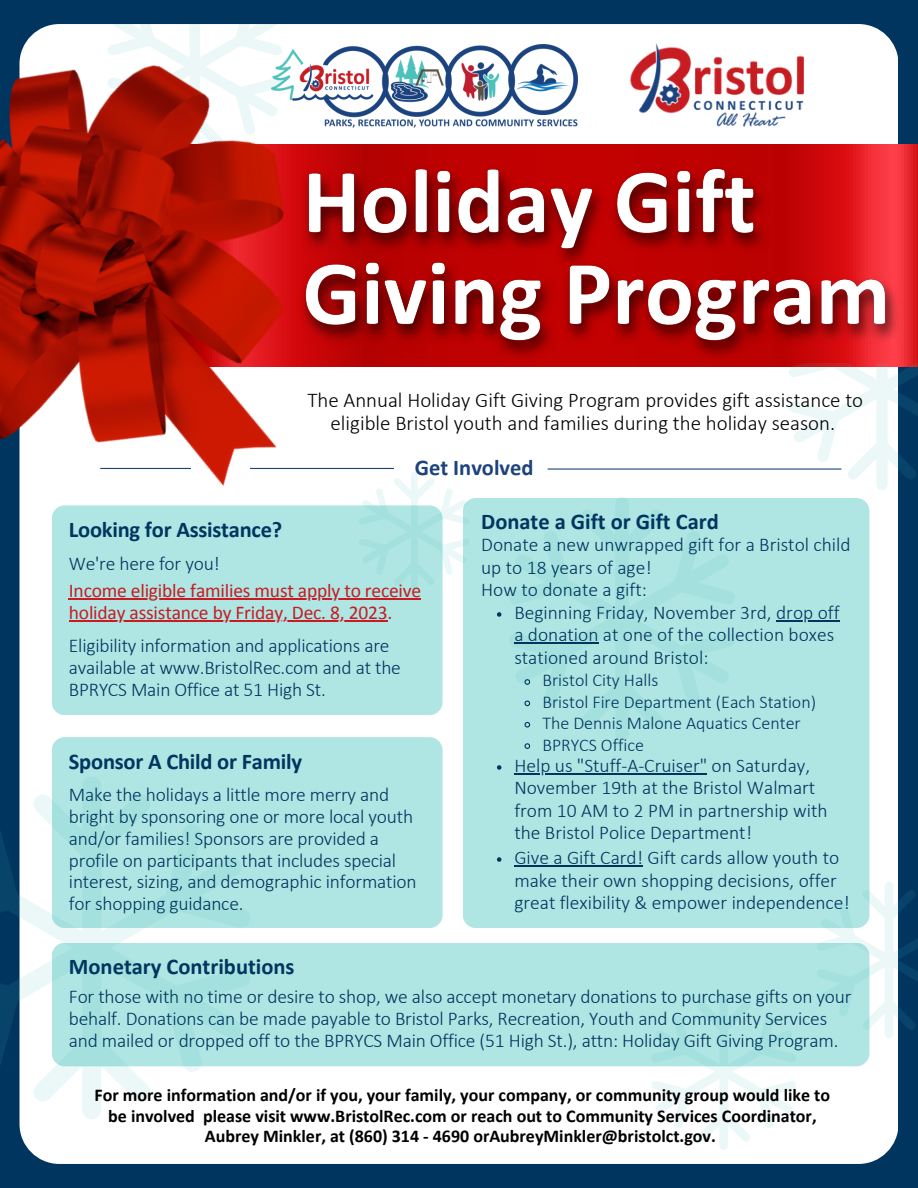
<style>
.page{position:relative;width:918px;height:1188px;background:#00355f}
.page>*{position:absolute;margin:0;border:0;box-sizing:border-box;transform-origin:0 0}
.t1{font:700 22.5px "Calibri";color:#00355f}
.t2{font:700 22.5px "Calibri";color:#1d427d}
.t3{font:300 21px/23.7px "Calibri";color:#000;text-align:center}
.t4{font:300 19.5px/22.5px "Calibri";letter-spacing:-.01em;color:#00355f}
.t5{font:19.5px/22.2px "Calibri";letter-spacing:-.01em;color:#c61c22}
.t6{font:700 18px/20.2px "Calibri";color:#000;text-align:center}
.t7{font:300 18px "Calibri";color:#00355f}
</style>
<div class="page">
<div style="left:20px;top:24px;width:878px;height:1140px;background:#fff;border-radius:40px"></div>
<div style="left:52px;top:505px;width:391px;height:210px;background:#afe5e2;border-radius:13px"></div>
<svg style="left:33px;top:794px;width:117px;height:325px"></svg>
<svg style="left:0;top:822px;width:252px;height:252px"></svg>
<svg style="left:412px;top:472px;width:58px;height:119px"></svg>
<img style="left:412px;top:45px;width:165px;height:83px">
<svg style="left:789px;top:363px;width:129px;height:127px"></svg>
<svg style="left:412px;top:145px;width:506px;height:107px;background:#c90a0b"></svg>
<svg style="left:650px;top:1066px;width:147px;height:84px"></svg>
<svg style="left:819px;top:882px;width:99px;height:156px"></svg>
<div style="left:52px;top:737px;width:391px;height:191px;background:#afe5e2;border-radius:13px"></div>
<img style="left:412px;top:159px;width:496px;height:208px">
<hr style="left:69px;top:598px;width:352px;height:2px;background:#c61c22">
<hr style="left:69px;top:620px;width:319px;height:2px;background:#c61c22">
<hr style="left:548px;top:468px;width:293px;height:2px;background:#1d427d">
<img style="left:0;top:24px;width:412px;height:584px">
<div style="left:52px;top:943px;width:817px;height:123px;background:#afe5e2;border-radius:13px"></div>
<img style="left:630px;top:43px;width:174px;height:84px">
<div style="left:463px;top:498px;width:406px;height:430px;background:#afe5e2;border-radius:13px"></div>
<svg style="left:497px;top:612px;width:4px;height:5px"></svg>
<hr style="left:776px;top:620px;width:64px;height:1px;background:#00355f">
<svg style="left:510px;top:497px;width:225px;height:252px"></svg>
<svg style="left:497px;top:765px;width:4px;height:5px"></svg>
<hr style="left:514px;top:773px;width:59px;height:1px;background:#00355f">
<hr style="left:573px;top:773px;width:134px;height:1px;background:#00355f">
<svg style="left:497px;top:857px;width:4px;height:5px"></svg>
<hr style="left:514px;top:865px;width:129px;height:1px;background:#00355f">
<p class="t3" style="left:307px;top:390px;width:557px">The Annual Holiday Gift Giving Program provides gift assistance to eligible Bristol youth and families during the holiday season.</p>
<p class="t2" style="left:415px;top:458px;width:120px">Get Involved</p>
<p class="t1" style="left:69px;top:520px;width:215px">Looking for Assistance?</p>
<p class="t4" style="left:69px;top:554px;width:153px">We're here for you!</p>
<p class="t5" style="left:69px;top:581px;width:354px">Income eligible families must apply to receive holiday assistance by Friday, Dec. 8, 2023.</p>
<p class="t4" style="left:69px;top:636px;width:334px;line-height:22px">Eligibility information and applications are available at www.BristolRec.com and at the<br>BPRYCS Main Office at 51 High St.</p>
<p class="t1" style="left:69px;top:752px;width:235px">Sponsor A Child or Family</p>
<p class="t4" style="left:69px;top:785px;width:322px">Make the holidays a little more merry and</p>
<p class="t4" style="left:69px;top:807px;width:349px;line-height:21.8px">bright by sponsoring one or more local youth and/or families! Sponsors are provided a profile on participants that includes special interest, sizing, and demographic information for shopping guidance.</p>
<p class="t1" style="left:481px;top:512px;width:239px">Donate a Gift or Gift Card</p>
<p class="t4" style="left:481px;top:535px;width:371px">Donate a new unwrapped gift for a Bristol child up to 18 years of age!</p>
<p class="t4" style="left:481px;top:580px;width:167px">How to donate a gift:</p>
<p class="t4" style="left:514px;top:603px;width:327px">Beginning Friday, November 3rd, drop off a donation at one of the collection boxes stationed around Bristol:</p>
<p class="t7" style="left:542px;top:673px;width:117px">Bristol City Halls</p>
<p class="t7" style="left:542px;top:694px;width:275px">Bristol Fire Department (Each Station)</p>
<p class="t7" style="left:542px;top:716px;width:260px">The Dennis Malone Aquatics Center</p>
<p class="t7" style="left:542px;top:737px;width:103px">BPRYCS Office</p>
<p class="t4" style="left:514px;top:756px;width:315px">Help us "Stuff-A-Cruiser" on Saturday, November 19th at the Bristol Walmart from 10 AM to 2 PM in partnership with the Bristol Police Department!</p>
<p class="t4" style="left:514px;top:848px;width:337px">Give a Gift Card! Gift cards allow youth to make their own shopping decisions, offer great flexibility &amp; empower independence!</p>
<p class="t1" style="left:69px;top:957px;width:227px">Monetary Contributions</p>
<p class="t4" style="left:69px;top:987px;width:784px;line-height:22px">For those with no time or desire to shop, we also accept monetary donations to purchase gifts on your behalf. Donations can be made payable to Bristol Parks, Recreation, Youth and Community Services and mailed or dropped off to the BPRYCS Main Office (51 High St.), attn: Holiday Gift Giving Program.</p>
<p class="t6" style="left:95px;top:1087px;width:737px">For more information and/or if you, your family, your company, or community group would like to be involved please visit www.BristolRec.com or reach out to Community Services Coordinator,<br>Aubrey Minkler, at (860) 314 - 4690 orAubreyMinkler@bristolct.gov.</p>
</div>
